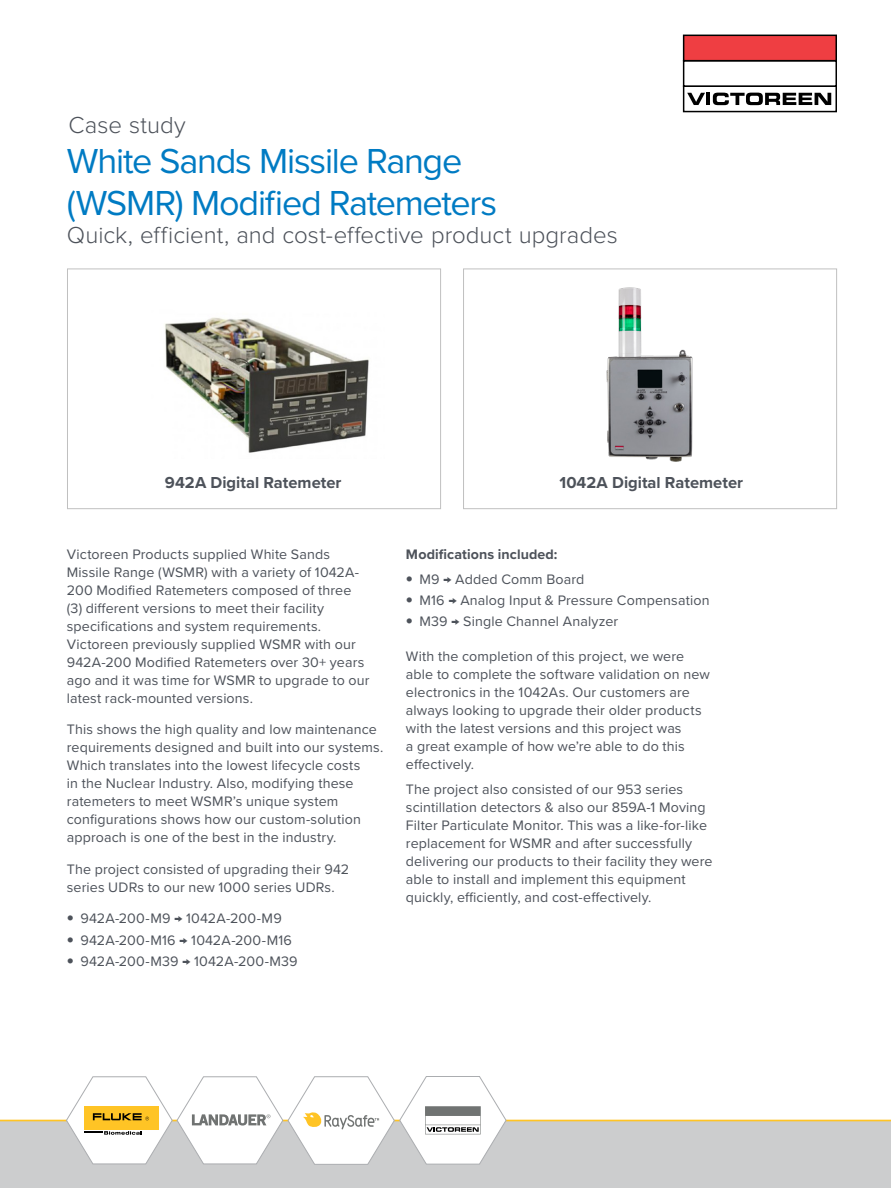
<style>
.page{position:relative;width:891px;height:1188px;background:#fff}
.page>*{position:absolute;margin:0;border:0;box-sizing:border-box;transform-origin:0 0}
.t1{font:36px/42px "Proxima Nova";letter-spacing:-.035em;color:#007bc3}
.Technical_Data{font:300 24px "Proxima Nova";color:#4d525a}
.Order_info_subhead{font:700 16.5px "Proxima Nova";color:#4d525a}
.Body_copy{font:14.25px/18px "Proxima Nova";letter-spacing:.01em;color:#4d525a}
.Body_after_bullet_co{font:14.25px/18px "Proxima Nova";letter-spacing:.01em;color:#4d525a}
.Body_after_bullet_co-2{font:700 14.25px "Proxima Nova";letter-spacing:.005em;color:#4d525a}
.s1{font-family:"Helvetica Neue LT Pro";font-weight:100;font-stretch:expanded}
</style>
<div class="page">
<div style="left:67px;top:269px;width:374px;height:240px;border:1px solid #c0c0c0"></div>
<div style="left:463px;top:269px;width:374px;height:240px;border:1px solid #c0c0c0"></div>
<div style="left:0;top:1120px;width:891px;height:68px;background:#cccdce"></div>
<img style="left:165px;top:317px;width:204px;height:136px">
<img style="left:606px;top:287px;width:87px;height:175px">
<hr style="left:0;top:1120px;width:891px;height:1px;background:#ffc425">
<svg style="left:66px;top:1076px;width:441px;height:89px"></svg>
<div style="left:683px;top:85px;width:154px;height:27px;border:2px solid #000"></div>
<div style="left:683px;top:60px;width:154px;height:27px;border:2px solid #000"></div>
<div style="left:684px;top:35px;width:152px;height:26px;background:#ef3e42"></div>
<div style="left:683px;top:35px;width:154px;height:26px;border:2px solid #000"></div>
<svg style="left:687px;top:93px;width:144px;height:12px"></svg>
<p class="Technical_Data" style="left:68px;top:111px;width:119px">Case study</p>
<p class="t1" style="left:67px;top:138px;width:432px">White Sands Missile Range (WSMR) Modified Ratemeters</p>
<p class="Technical_Data" style="left:67px;top:222px;width:552px">Quick, efficient, and cost-effective product upgrades</p>
<p class="Order_info_subhead" style="left:165px;top:470px;width:178px">942A Digital Ratemeter</p>
<p class="Order_info_subhead" style="left:559px;top:470px;width:185px">1042A Digital Ratemeter</p>
<p class="Body_copy" style="left:67px;top:544px;width:304px">Victoreen Products supplied White Sands Missile Range (WSMR) with a variety of 1042A-200 Modified Ratemeters composed of three (3) different versions to meet their facility specifications and system requirements.<br>Victoreen previously supplied WSMR with our 942A-200 Modified Ratemeters over 30+ years ago and it was time for WSMR to upgrade to our latest rack-mounted versions.</p>
<p class="Body_copy" style="left:67px;top:720px;width:318px">This shows the high quality and low maintenance requirements designed and built into our systems.<br>Which translates into the lowest lifecycle costs<br>in the Nuclear Industry. Also, modifying these ratemeters to meet WSMR’s unique system configurations shows how our custom-solution approach is one of the best in the industry.</p>
<p class="Body_copy" style="left:67px;top:859px;width:284px">The project consisted of upgrading their 942 series UDRs to our new 1000 series UDRs.</p>
<p class="Body_copy" style="left:67px;top:909px;width:216px"><span class="s1">•</span> 942A-200-M9 → 1042A-200-M9</p>
<p class="Body_copy" style="left:67px;top:930px;width:227px"><span class="s1">•</span> 942A-200-M16 → 1042A-200-M16</p>
<p class="Body_copy" style="left:67px;top:951px;width:232px"><span class="s1">•</span> 942A-200-M39 → 1042A-200-M39</p>
<p class="Body_after_bullet_co-2" style="left:406px;top:543px;width:153px">Modifications included:</p>
<p class="Body_copy" style="left:406px;top:569px;width:180px"><span class="s1">•</span> M9 → Added Comm Board</p>
<p class="Body_copy" style="left:406px;top:590px;width:305px"><span class="s1">•</span> M16 → Analog Input &amp; Pressure Compensation</p>
<p class="Body_copy" style="left:406px;top:612px;width:214px"><span class="s1">•</span> M39 → Single Channel Analyzer</p>
<p class="Body_after_bullet_co" style="left:406px;top:646px;width:305px">With the completion of this project, we were able to complete the software validation on new electronics in the 1042As. Our customers are always looking to upgrade their older products with the latest versions and this project was<br>a great example of how we’re able to do this effectively.</p>
<p class="Body_copy" style="left:406px;top:779px;width:308px">The project also consisted of our 953 series scintillation detectors &amp; also our 859A-1 Moving Filter Particulate Monitor. This was a like-for-like replacement for WSMR and after successfully delivering our products to their facility they were able to install and implement this equipment quickly, efficiently, and cost-effectively.</p>
</div>
